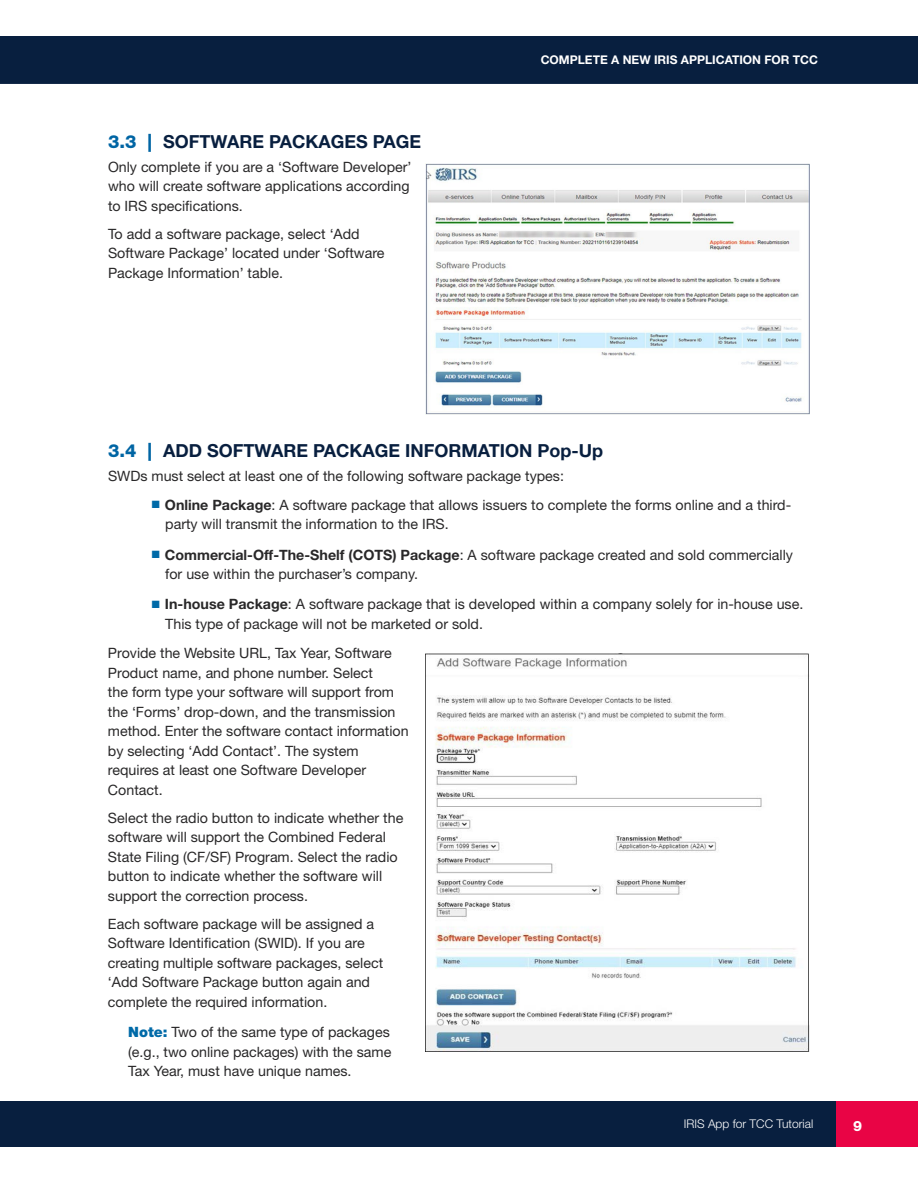
<style>
.page{position:relative;width:918px;height:1188px;background:#fff}
.page>*{position:absolute;margin:0;border:0;box-sizing:border-box;transform-origin:0 0}
.t1{font:700 18px "Helvetica Neue LT Std";color:#081f3f}
.t2{font:14.25px/19.5px "Helvetica Neue LT Std";color:#292829}
.t3{font:800 14.25px "Helvetica Neue LT Std";color:#fff}
.t4{font:700 12px "Helvetica Neue LT Std";color:#fff}
.t5{font:300 12px "Helvetica Neue LT Std";color:#fff}
.s1{font-weight:800;color:#0065a4}
.s2{color:#006aa8}
.s3{font-weight:700}
.s4{font-weight:900;color:#006aa8}
</style>
<div class="page">
<div style="left:0;top:37px;width:918px;height:45px;background:#081f3f"></div>
<div style="left:0;top:1101px;width:864px;height:46px;background:#081f3f"></div>
<div style="left:0;top:76px;width:918px;height:8px;background:#081f3f"></div>
<div style="left:836px;top:1101px;width:82px;height:46px;background:#e90445"></div>
<img style="left:425px;top:163px;width:385px;height:252px">
<img style="left:425px;top:653px;width:385px;height:399px">
<p class="t1" style="left:108px;top:130px;width:315px"><span class="s1">3.3 |</span> SOFTWARE PACKAGES PAGE</p>
<p class="t2" style="left:108px;top:157px;width:305px">Only complete if you are a ‘Software Developer’ who will create software applications according to IRS specifications.</p>
<p class="t2" style="left:108px;top:224px;width:278px">To add a software package, select ‘Add<br>Software Package’ located under ‘Software<br>Package Information’ table.</p>
<p class="t4" style="left:541px;top:52px;width:19px">Complete</p>
<p class="t4" style="left:611px;top:52px;width:87px">a New IRIS Application</p>
<p class="t4" style="left:764px;top:52px;width:9px">for</p>
<p class="t4" style="left:793px;top:52px;width:27px">TCC</p>
<p class="t1" style="left:108px;top:439px;width:497px"><span class="s1">3.4 |</span> ADD SOFTWARE PACKAGE INFORMATION Pop-Up</p>
<p class="t2" style="left:108px;top:466px;width:458px">SWDs must select at least one of the following software package types:</p>
<p class="t2" style="left:165px;top:495px;width:628px;text-indent:-13px"><span class="s2">■</span> <span class="s3">Online Package</span>: A software package that allows issuers to complete the forms online and a third&shy;party will transmit the information to the IRS.</p>
<p class="t2" style="left:165px;top:545px;width:629px;text-indent:-13px"><span class="s2">■</span> <span class="s3">Commercial-Off-The-Shelf (COTS) Package</span>: A software package created and sold commercially for use within the purchaser’s company.</p>
<p class="t2" style="left:165px;top:594px;width:640px;text-indent:-13px"><span class="s2">■</span> <span class="s3">In-house Package</span>: A software package that is developed within a company solely for in-house use.<br>This type of package will not be marketed or sold.</p>
<p class="t2" style="left:108px;top:643px;width:302px">Provide the Website URL, Tax Year, Software Product name, and phone number. Select<br>the form type your software will support from the ‘Forms’ drop-down, and the transmission method. Enter the software contact information by selecting ‘Add Contact’. The system requires at least one Software Developer Contact.</p>
<p class="t2" style="left:108px;top:808px;width:297px">Select the radio button to indicate whether the software will support the Combined Federal State Filing (CF/SF) Program. Select the radio button to indicate whether the software will support the correction process.</p>
<p class="t2" style="left:108px;top:914px;width:277px">Each software package will be assigned a Software Identification (SWID). If you are creating multiple software packages, select ‘Add Software Package button again and complete the required information.</p>
<p class="t2" style="left:128px;top:1022px;width:265px;text-align:justify"><span class="s4">Note:</span> Two of the same type of packages (e.g., two online packages) with the same Tax Year, must have unique names.</p>
<p class="t5" style="left:684px;top:1116px;width:131px">IRIS App for TCC Tutorial</p>
<p class="t3" style="left:853px;top:1118px;width:10px">9</p>
</div>
